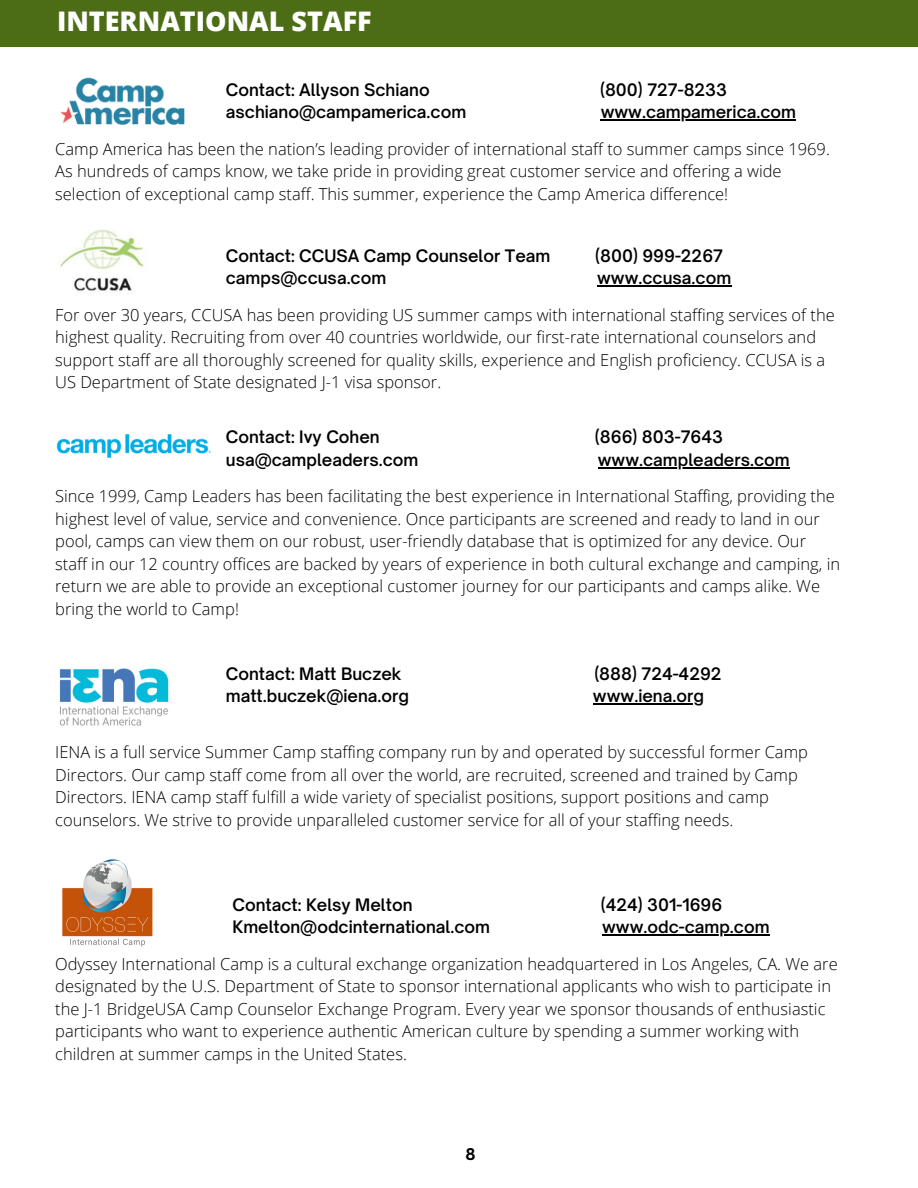
<style>
.page{position:relative;width:918px;height:1188px;background:#fff}
.page>*{position:absolute;margin:0;border:0;box-sizing:border-box;transform-origin:0 0}
.t1{font:800 27px "Open Sans";color:#fff}
.t2{font:300 16.5px/22.5px "Open Sans";color:#000}
.t3{font:600 16.5px "Open Sauce One";color:#000}
.t4{font:700 16.5px "Canva Sans";color:#000}
</style>
<div class="page">
<img style="left:59px;top:668px;width:110px;height:58px">
<img style="left:60px;top:77px;width:125px;height:48px">
<img style="left:56px;top:434px;width:155px;height:24px">
<div style="left:0;top:0;width:918px;height:47px;background:#4c6d16"></div>
<img style="left:62px;top:859px;width:91px;height:88px">
<img style="left:60px;top:230px;width:84px;height:61px">
<hr style="left:598px;top:467px;width:192px;height:1px;background:#000">
<hr style="left:593px;top:703px;width:111px;height:1px;background:#000">
<hr style="left:601px;top:119px;width:195px;height:1px;background:#000">
<hr style="left:602px;top:934px;width:168px;height:1px;background:#000">
<hr style="left:597px;top:285px;width:134px;height:2px;background:#000">
<h1 class="t1" style="left:57px;top:2px;width:316px">INTERNATIONAL STAFF</h1>
<p class="t3" style="left:226px;top:79px;width:205px">Contact: Allyson Schiano</p>
<p class="t3" style="left:600px;top:79px;width:128px">(800) 727-8233</p>
<p class="t3" style="left:226px;top:102px;width:242px">aschiano@campamerica.com</p>
<p class="t3" style="left:601px;top:102px;width:197px">www.campamerica.com</p>
<p class="t2" style="left:55px;top:137px;width:776px">Camp America has been the nation’s leading provider of international staff to summer camps since 1969.<br>As hundreds of camps know, we take pride in providing great customer service and offering a wide selection of exceptional camp staff. This summer, experience the Camp America difference!</p>
<p class="t3" style="left:226px;top:245px;width:326px">Contact: CCUSA Camp Counselor Team</p>
<p class="t3" style="left:595px;top:245px;width:129px">(800) 999-2267</p>
<p class="t3" style="left:226px;top:268px;width:162px">camps@ccusa.com</p>
<p class="t3" style="left:597px;top:268px;width:136px">www.ccusa.com</p>
<p class="t2" style="left:55px;top:303px;width:781px">For over 30 years, CCUSA has been providing US summer camps with international staffing services of the highest quality. Recruiting from over 40 countries worldwide, our first-rate international counselors and support staff are all thoroughly screened for quality skills, experience and English proficiency. CCUSA is a US Department of State designated J-1 visa sponsor.</p>
<p class="t3" style="left:226px;top:427px;width:155px">Contact: Ivy Cohen</p>
<p class="t3" style="left:595px;top:427px;width:130px">(866) 803-7643</p>
<p class="t3" style="left:226px;top:449px;width:194px">usa@campleaders.com</p>
<p class="t3" style="left:598px;top:449px;width:193px">www.campleaders.com</p>
<p class="t2" style="left:55px;top:485px;width:786px">Since 1999, Camp Leaders has been facilitating the best experience in International Staffing, providing the highest level of value, service and convenience. Once participants are screened and ready to land in our pool, camps can view them on our robust, user-friendly database that is optimized for any device. Our staff in our 12 country offices are backed by years of experience in both cultural exchange and camping, in return we are able to provide an exceptional customer journey for our participants and camps alike. We bring the world to Camp!</p>
<p class="t3" style="left:226px;top:663px;width:177px">Contact: Matt Buczek</p>
<p class="t3" style="left:594px;top:663px;width:129px">(888) 724-4292</p>
<p class="t3" style="left:226px;top:686px;width:185px">matt.buczek@iena.org</p>
<p class="t3" style="left:593px;top:686px;width:112px">www.iena.org</p>
<p class="t2" style="left:55px;top:741px;width:754px">IENA is a full service Summer Camp staffing company run by and operated by successful former Camp Directors. Our camp staff come from all over the world, are recruited, screened and trained by Camp Directors. IENA camp staff fulfill a wide variety of specialist positions, support positions and camp counselors. We strive to provide unparalleled customer service for all of your staffing needs.</p>
<p class="t3" style="left:233px;top:894px;width:181px">Contact: Kelsy Melton</p>
<p class="t3" style="left:601px;top:894px;width:123px">(424) 301-1696</p>
<p class="t3" style="left:233px;top:917px;width:259px">Kmelton@odcinternational.com</p>
<p class="t3" style="left:602px;top:917px;width:169px">www.odc-camp.com</p>
<p class="t2" style="left:55px;top:952px;width:784px">Odyssey International Camp is a cultural exchange organization headquartered in Los Angeles, CA. We are designated by the U.S. Department of State to sponsor international applicants who wish to participate in the J-1 BridgeUSA Camp Counselor Exchange Program. Every year we sponsor thousands of enthusiastic participants who want to experience authentic American culture by spending a summer working with children at summer camps in the United States.</p>
<p class="t4" style="left:465px;top:1143px;width:12px">8</p>
</div>
